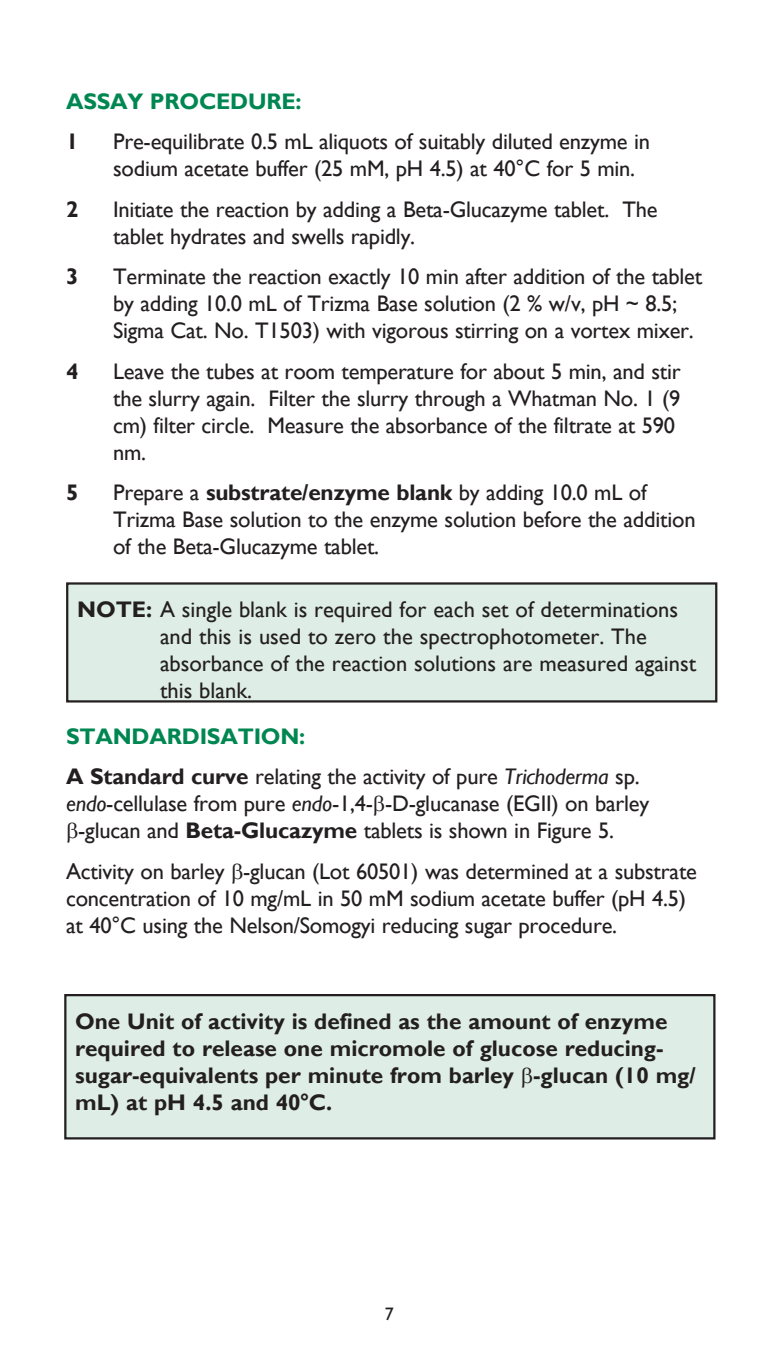
<style>
.page{position:relative;width:779px;height:1353px;background:#fff}
.page>*{position:absolute;margin:0;border:0;box-sizing:border-box;transform-origin:0 0}
.t1{font:22.5px/27px "Gill Sans";letter-spacing:-.01em;color:#231f20}
.t2{font:700 22.5px/27px "Gill Sans";color:#231f20}
.t3{font:700 22.5px "Gill Sans";letter-spacing:-.01em;color:#008751}
.t4{font:18px "Gill Sans";color:#231f20}
.s1{font-weight:700}
.s2{font-style:italic}
</style>
<div class="page">
<div style="left:67px;top:583px;width:648px;height:118px;background:#deede6"></div>
<div style="left:66px;top:582px;width:651px;height:120px;border:2px solid #231f20"></div>
<div style="left:65px;top:994px;width:649px;height:144px;background:#deede6"></div>
<div style="left:64px;top:993px;width:651px;height:146px;border:2px solid #231f20"></div>
<p class="t3" style="left:66px;top:87px;width:237px">ASSAY PROCEDURE:</p>
<p class="t2" style="left:66px;top:129px;width:14px">1</p>
<p class="t1" style="left:113px;top:128px;width:538px">Pre-equilibrate 0.5 mL aliquots of suitably diluted enzyme in sodium acetate buffer (25 mM, pH 4.5) at 40°C for 5 min.</p>
<p class="t2" style="left:66px;top:196px;width:14px">2</p>
<p class="t1" style="left:113px;top:196px;width:545px">Initiate the reaction by adding a Beta-Glucazyme tablet. The tablet hydrates and swells rapidly.</p>
<p class="t2" style="left:66px;top:264px;width:14px">3</p>
<p class="t1" style="left:113px;top:263px;width:590px">Terminate the reaction exactly 10 min after addition of the tablet by adding 10.0 mL of Trizma Base solution (2 % w/v, pH ~ 8.5;<br>Sigma Cat. No. T1503) with vigorous stirring on a vortex mixer.</p>
<p class="t2" style="left:66px;top:358px;width:14px">4</p>
<p class="t1" style="left:113px;top:358px;width:569px">Leave the tubes at room temperature for about 5 min, and stir the slurry again. Filter the slurry through a Whatman No. 1 (9 cm) filter circle. Measure the absorbance of the filtrate at 590 nm.</p>
<p class="t2" style="left:66px;top:480px;width:14px">5</p>
<p class="t1" style="left:113px;top:479px;width:583px">Prepare a <span class="s1">substrate/enzyme blank</span> by adding 10.0 mL of<br>Trizma Base solution to the enzyme solution before the addition of the Beta-Glucazyme tablet.</p>
<p class="t1" style="left:160px;top:596px;width:537px;text-indent:-83px"><span class="s1">NOTE:</span> A single blank is required for each set of determinations and this is used to zero the spectrophotometer. The absorbance of the reaction solutions are measured against this blank.</p>
<p class="t3" style="left:66px;top:722px;width:240px">STANDARDISATION:</p>
<p class="t1" style="left:66px;top:763px;width:574px"><span class="s1">A Standard curve</span> relating the activity of pure <span class="s2">Trichoderma</span> sp.</p>
<p class="t1" style="left:66px;top:790px;width:584px"><span class="s2">endo</span>-cellulase from pure <span class="s2">endo</span>-1,4- -D-glucanase (EGII) on barley</p>
<p class="t1" style="left:78px;top:817px;width:537px">-glucan and <span class="s1">Beta-Glucazyme</span> tablets is shown in Figure 5.</p>
<p class="t1" style="left:66px;top:857px;width:632px">Activity on barley -glucan (Lot 60501) was determined at a substrate concentration of 10 mg/mL in 50 mM sodium acetate buffer (pH 4.5) at 40°C using the Nelson/Somogyi reducing sugar procedure.</p>
<p class="t2" style="left:75px;top:1007px;width:621px">One Unit of activity is defined as the amount of enzyme required to release one micromole of glucose reducing&shy;sugar-equivalents per minute from barley -glucan (10 mg/ mL) at pH 4.5 and 40°C.</p>
<p class="t4" style="left:385px;top:1302px;width:10px">7</p>
</div>
